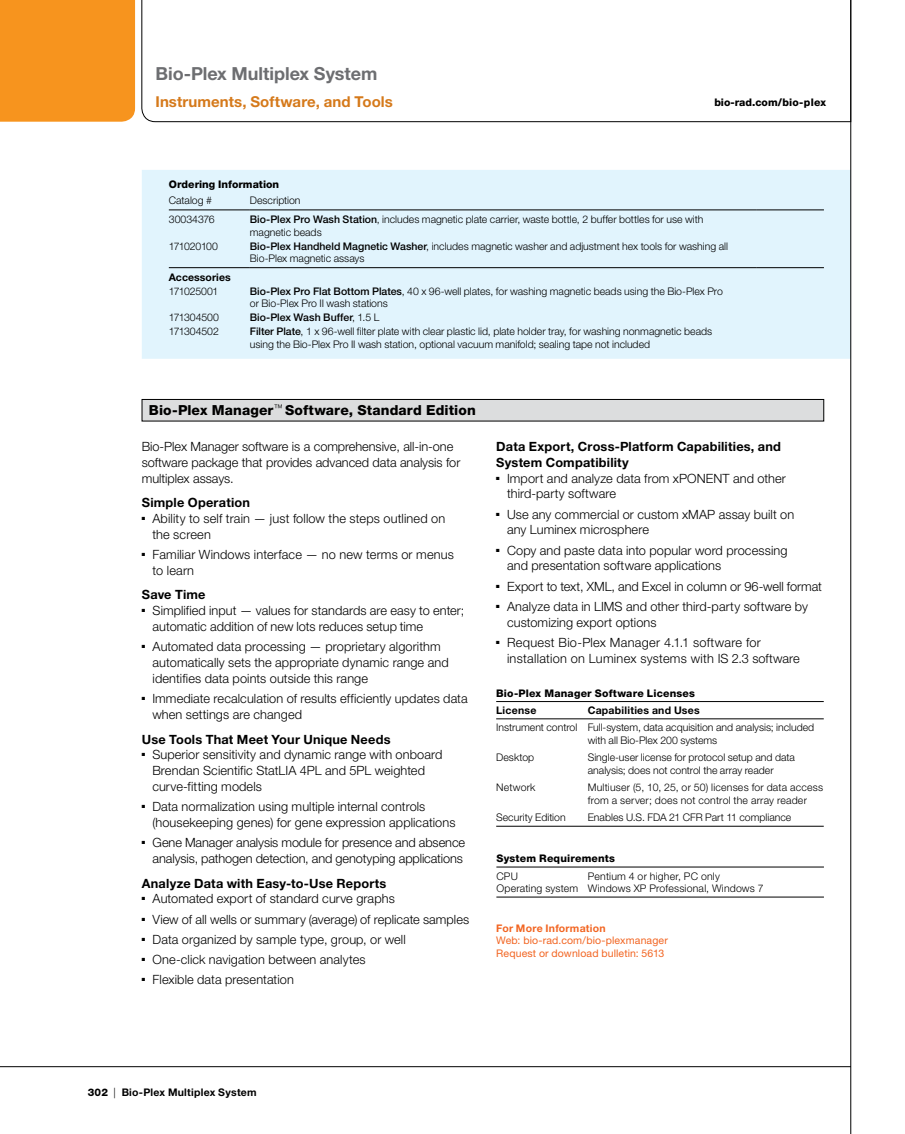
<style>
.page{position:relative;width:905px;height:1134px;background:#fff}
.page>*{position:absolute;margin:0;border:0;box-sizing:border-box;transform-origin:0 0}
.t1{font:700 18px "Helvetica Neue LT Std";letter-spacing:-.005em;color:#6d6e71}
.t2{font:700 15px "Helvetica Neue LT Std";letter-spacing:.005em;color:#d5791a}
.t3{font:800 13.8px "Helvetica Neue LT Std";letter-spacing:.01em;color:#000}
.t4{font:300 12.75px/15.8px "Helvetica Neue LT Std";letter-spacing:.005em;color:#000}
.t5{font:700 12.75px/15.8px "Helvetica Neue LT Std";letter-spacing:.015em;color:#000}
.t6{font:300 10.5px/12.8px "Helvetica Neue LT Std";color:#000}
.t7{font:300 10.5px/12.8px "Helvetica Neue LT Std";letter-spacing:.02em;color:#000}
.t8{font:800 10.5px "Helvetica Neue LT Std";letter-spacing:.015em;color:#000}
.t9{font:700 10.5px "Helvetica Neue LT Std";letter-spacing:.02em;color:#000}
.t10{font:10.5px/12.8px "Helvetica Neue LT Std";letter-spacing:.01em;color:#f26522}
.t11{font:500 10.5px "Helvetica Neue LT Std";color:#000}
.t12{font:700 10.5px "Helvetica Neue LT Std";letter-spacing:.02em;color:#f26522}
.t13{font:300 10.5px "Helvetica Neue LT Std";letter-spacing:-.05em;color:#000}
.t14{font:300 10.5px "Helvetica Neue LT Std";letter-spacing:-.035em;color:#000}
.s1{font-weight:500}
.s2{font-weight:300}
.s3{font-weight:800}
</style>
<div class="page">
<div style="left:142px;top:170px;width:708px;height:189px;background:#e1f4fd"></div>
<hr style="left:169px;top:210px;width:81px;height:1px;background:#000">
<hr style="left:250px;top:210px;width:506px;height:1px;background:#000">
<hr style="left:756px;top:210px;width:68px;height:1px;background:#000">
<hr style="left:169px;top:267px;width:81px;height:1px;background:#000">
<hr style="left:250px;top:267px;width:506px;height:1px;background:#000">
<hr style="left:756px;top:267px;width:68px;height:1px;background:#000">
<hr style="left:0;top:1066px;width:850px;height:1px;background:#000">
<div style="left:0;top:0;width:135px;height:122px;background:#f7941e"></div>
<hr style="left:850px;top:0;width:1px;height:1134px;background:#000">
<svg style="left:141px;top:0;width:710px;height:122px"></svg>
<div style="left:142px;top:399px;width:681px;height:22px;background:#dcddde"></div>
<div style="left:142px;top:399px;width:682px;height:22px;border:1px solid #000"></div>
<hr style="left:496px;top:701px;width:327px;height:1px;background:#000">
<hr style="left:496px;top:719px;width:327px;height:1px;background:#000">
<hr style="left:496px;top:826px;width:327px;height:1px;background:#000">
<hr style="left:496px;top:867px;width:328px;height:1px;background:#000">
<hr style="left:496px;top:897px;width:328px;height:1px;background:#000">
<h1 class="t1" style="left:155px;top:62px;width:223px">Bio-Plex Multiplex System</h1>
<p class="t2" style="left:155px;top:92px;width:239px">Instruments, Software, and Tools</p>
<p class="t8" style="left:714px;top:96px;width:113px">bio-rad.com/bio-plex</p>
<p class="t8" style="left:169px;top:178px;width:112px">Ordering Information</p>
<p class="t6" style="left:169px;top:194px;width:45px">Catalog #</p>
<p class="t6" style="left:250px;top:194px;width:52px">Description</p>
<p class="t6" style="left:169px;top:212px;width:47px">30034376</p>
<p class="t6" style="left:250px;top:212px;width:455px"><span class="s1">Bio-Plex Pro Wash Station</span>, includes magnetic plate carrier, waste bottle, 2 buffer bottles for use with magnetic beads</p>
<p class="t13" style="left:169px;top:239px;width:51px">171020100</p>
<p class="t6" style="left:250px;top:239px;width:479px"><span class="s1">Bio-Plex Handheld Magnetic Washer</span>, includes magnetic washer and adjustment hex tools for washing all<br>Bio-Plex magnetic assays</p>
<p class="t9" style="left:169px;top:270px;width:63px">Accessories</p>
<p class="t14" style="left:169px;top:284px;width:51px">171025001</p>
<p class="t6" style="left:250px;top:284px;width:474px"><span class="s1">Bio-Plex Pro Flat Bottom Plates</span>, 40 x 96-well plates, for washing magnetic beads using the Bio-Plex Pro or Bio-Plex Pro II wash stations</p>
<p class="t6" style="left:169px;top:311px;width:52px">171304500</p>
<p class="t11" style="left:250px;top:311px;width:131px">Bio-Plex Wash Buffer<span class="s2">, 1.5 L</span></p>
<p class="t6" style="left:169px;top:325px;width:52px">171304502</p>
<p class="t6" style="left:250px;top:325px;width:463px"><span class="s1">Filter Plate</span>, 1 x 96-well filter plate with clear plastic lid, plate holder tray, for washing nonmagnetic beads using the Bio-Plex Pro II wash station, optional vacuum manifold; sealing tape not included</p>
<p class="t3" style="left:149px;top:402px;width:328px">Bio-Plex Manager<sup>™</sup> Software, Standard Edition</p>
<p class="t4" style="left:142px;top:438px;width:320px">Bio-Plex Manager software is a comprehensive, all-in-one software package that provides advanced data analysis for multiplex assays.</p>
<p class="t5" style="left:142px;top:495px;width:110px">Simple Operation</p>
<p class="t4" style="left:152px;top:510px;width:294px;text-indent:-10px">■ Ability to self train — just follow the steps outlined on the screen</p>
<p class="t4" style="left:153px;top:546px;width:303px;text-indent:-11px">■ Familiar Windows interface — no new terms or menus to learn</p>
<p class="t5" style="left:142px;top:587px;width:65px">Save Time</p>
<p class="t4" style="left:153px;top:603px;width:313px;text-indent:-11px">■ Simplified input — values for standards are easy to enter; automatic addition of new lots reduces setup time</p>
<p class="t4" style="left:153px;top:639px;width:297px;text-indent:-11px">■ Automated data processing — proprietary algorithm automatically sets the appropriate dynamic range and identifies data points outside this range</p>
<p class="t4" style="left:152px;top:690px;width:317px;text-indent:-10px">■ Immediate recalculation of results efficiently updates data when settings are changed</p>
<p class="t5" style="left:142px;top:731px;width:250px">Use Tools That Meet Your Unique Needs</p>
<p class="t4" style="left:152px;top:747px;width:291px;text-indent:-10px">■ Superior sensitivity and dynamic range with onboard<br>Brendan Scientific StatLIA 4PL and 5PL weighted curve-fitting models</p>
<p class="t4" style="left:152px;top:798px;width:304px;text-indent:-10px">■ Data normalization using multiple internal controls (housekeeping genes) for gene expression applications</p>
<p class="t4" style="left:142px;top:834px;width:325px;text-align:right">■ Gene Manager analysis module for presence and absence analysis, pathogen detection, and genotyping applications</p>
<p class="t5" style="left:142px;top:875px;width:246px">Analyze Data with Easy-to-Use Reports</p>
<p class="t4" style="left:142px;top:891px;width:254px">■ Automated export of standard curve graphs</p>
<p class="t4" style="left:142px;top:911px;width:329px">■ View of all wells or summary (average) of replicate samples</p>
<p class="t4" style="left:142px;top:931px;width:265px">■ Data organized by sample type, group, or well</p>
<p class="t4" style="left:142px;top:952px;width:225px">■ One-click navigation between analytes</p>
<p class="t4" style="left:142px;top:972px;width:153px">■ Flexible data presentation</p>
<p class="t5" style="left:496px;top:438px;width:286px">Data Export, Cross-Platform Capabilities, and<br>System Compatibility</p>
<p class="t4" style="left:507px;top:470px;width:280px;text-indent:-11px">■ Import and analyze data from xPONENT and other third-party software</p>
<p class="t4" style="left:507px;top:506px;width:289px;text-indent:-11px">■ Use any commercial or custom xMAP assay built on any Luminex microsphere</p>
<p class="t4" style="left:507px;top:542px;width:282px;text-indent:-11px">■ Copy and paste data into popular word processing and presentation software applications</p>
<p class="t4" style="left:496px;top:578px;width:327px">■ Export to text, XML, and Excel in column or 96-well format</p>
<p class="t4" style="left:507px;top:598px;width:302px;text-indent:-11px">■ Analyze data in LIMS and other third-party software by customizing export options</p>
<p class="t4" style="left:507px;top:634px;width:294px;text-indent:-11px">■ Request Bio-Plex Manager 4.1.1 software for installation on Luminex systems with IS 2.3 software</p>
<p class="t8" style="left:496px;top:687px;width:200px">Bio-Plex Manager Software Licenses</p>
<p class="t9" style="left:496px;top:704px;width:42px">License</p>
<p class="t9" style="left:587px;top:704px;width:113px">Capabilities and Uses</p>
<p class="t6" style="left:496px;top:721px;width:319px;text-align:center">Instrument control Full-system, data acquisition and analysis; included with all Bio-Plex 200 systems</p>
<p class="t6" style="left:496px;top:751px;width:39px">Desktop</p>
<p class="t6" style="left:587px;top:751px;width:209px">Single-user license for protocol setup and data analysis; does not control the array reader</p>
<p class="t7" style="left:496px;top:781px;width:41px">Network</p>
<p class="t7" style="left:587px;top:781px;width:237px">Multiuser (5, 10, 25, or 50) licenses for data access from a server; does not control the array reader</p>
<p class="t6" style="left:496px;top:811px;width:71px">Security Edition</p>
<p class="t6" style="left:587px;top:811px;width:205px">Enables U.S. FDA 21 CFR Part 11 compliance</p>
<p class="t8" style="left:496px;top:852px;width:120px">System Requirements</p>
<p class="t6" style="left:496px;top:869px;width:23px">CPU</p>
<p class="t7" style="left:496px;top:869px;width:269px;text-indent:91px">Pentium 4 or higher, PC only<br>Operating system Windows XP Professional, Windows 7</p>
<p class="t12" style="left:496px;top:921px;width:111px">For More Information</p>
<p class="t10" style="left:496px;top:934px;width:173px">Web: bio-rad.com/bio-plexmanager<br>Request or download bulletin: 5613</p>
<p class="t9" style="left:88px;top:1086px;width:170px"><span class="s3">302</span> <span class="s2">|</span> Bio-Plex Multiplex System</p>
</div>
